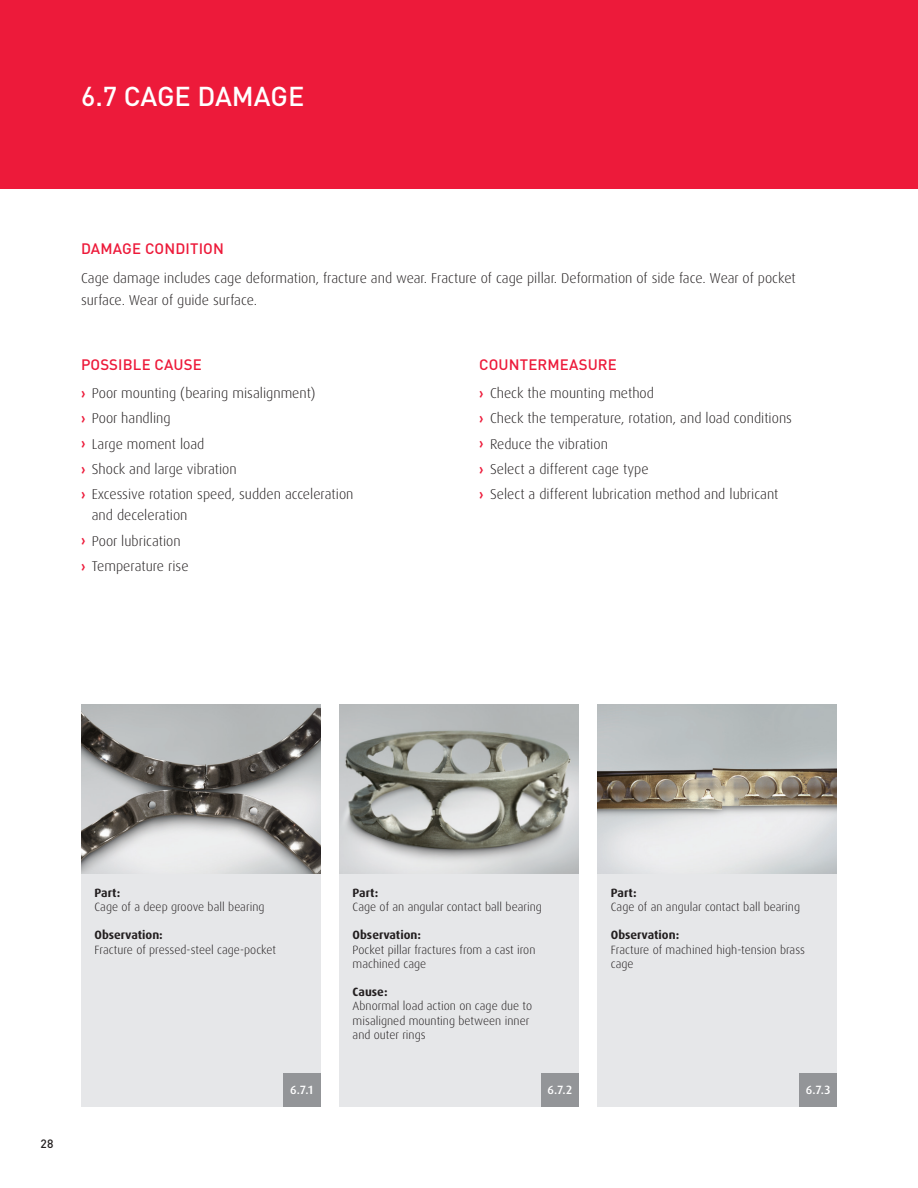
<style>
.page{position:relative;width:918px;height:1188px;background:#fff}
.page>*{position:absolute;margin:0;border:0;box-sizing:border-box;transform-origin:0 0}
.HEADING_WHITE{font:500 27px "DIN";letter-spacing:-.005em;color:#fff}
.P__BODY_SUBHEAD_RED{font:500 15px "DIN";letter-spacing:.01em;color:#ed1a3a}
.K__bullet_list{font:300 14.25px/21px "Dax OT";color:#231f20}
.J__body{font:300 14.25px/22.5px "Dax OT";color:#231f20}
.Section_E{font:300 12px/14.4px "Dax OT";color:#231f20}
.Section_E_Bold{font:700 12px "Dax OT";color:#231f20}
.t1{font:500 12px "Dax OT";color:#fff}
.t2{font:500 12px "DIN";color:#231f20}
.s1{font-weight:700;color:#ed1a3a}
</style>
<div class="page">
<div style="left:0;top:0;width:918px;height:189px;background:#ed1a3a"></div>
<div style="left:597px;top:873px;width:240px;height:234px;background:#e6e7e9"></div>
<img style="left:597px;top:705px;width:240px;height:168px">
<div style="left:339px;top:873px;width:240px;height:234px;background:#e6e7e9"></div>
<img style="left:339px;top:705px;width:240px;height:168px">
<div style="left:81px;top:873px;width:240px;height:234px;background:#e6e7e9"></div>
<img style="left:81px;top:705px;width:240px;height:168px">
<div style="left:283px;top:1073px;width:38px;height:34px;background:#939598"></div>
<div style="left:541px;top:1073px;width:38px;height:34px;background:#939598"></div>
<div style="left:799px;top:1073px;width:38px;height:34px;background:#939598"></div>
<p class="HEADING_WHITE" style="left:81px;top:79px;width:225px">6.7 CAGE DAMAGE</p>
<p class="P__BODY_SUBHEAD_RED" style="left:81px;top:239px;width:144px">DAMAGE CONDITION</p>
<p class="J__body" style="left:81px;top:267px;width:716px">Cage damage includes cage deformation, fracture and wear. Fracture of cage pillar. Deformation of side face. Wear of pocket surface. Wear of guide surface.</p>
<p class="P__BODY_SUBHEAD_RED" style="left:81px;top:355px;width:122px">POSSIBLE CAUSE</p>
<p class="K__bullet_list" style="left:81px;top:383px;width:236px"><span class="s1">›</span> Poor mounting (bearing misalignment)</p>
<p class="K__bullet_list" style="left:81px;top:408px;width:91px"><span class="s1">›</span> Poor handling</p>
<p class="K__bullet_list" style="left:81px;top:433px;width:125px"><span class="s1">›</span> Large moment load</p>
<p class="K__bullet_list" style="left:81px;top:459px;width:157px"><span class="s1">›</span> Shock and large vibration</p>
<p class="K__bullet_list" style="left:92px;top:484px;width:263px;text-indent:-11px"><span class="s1">›</span> Excessive rotation speed, sudden acceleration and deceleration</p>
<p class="K__bullet_list" style="left:81px;top:530px;width:101px"><span class="s1">›</span> Poor lubrication</p>
<p class="K__bullet_list" style="left:81px;top:556px;width:109px"><span class="s1">›</span> Temperature rise</p>
<p class="P__BODY_SUBHEAD_RED" style="left:479px;top:355px;width:139px">COUNTERMEASURE</p>
<p class="K__bullet_list" style="left:479px;top:383px;width:176px"><span class="s1">›</span> Check the mounting method</p>
<p class="K__bullet_list" style="left:479px;top:408px;width:314px"><span class="s1">›</span> Check the temperature, rotation, and load conditions</p>
<p class="K__bullet_list" style="left:479px;top:433px;width:130px"><span class="s1">›</span> Reduce the vibration</p>
<p class="K__bullet_list" style="left:479px;top:459px;width:171px"><span class="s1">›</span> Select a different cage type</p>
<p class="K__bullet_list" style="left:479px;top:484px;width:301px"><span class="s1">›</span> Select a different lubrication method and lubricant</p>
<p class="t2" style="left:40px;top:1136px;width:15px">28</p>
<p class="Section_E_Bold" style="left:94px;top:885px;width:27px">Part:</p>
<p class="Section_E" style="left:94px;top:900px;width:172px">Cage of a deep groove ball bearing</p>
<p class="Section_E_Bold" style="left:94px;top:927px;width:70px">Observation:</p>
<p class="Section_E" style="left:94px;top:942px;width:183px">Fracture of pressed-steel cage-pocket</p>
<p class="Section_E_Bold" style="left:353px;top:885px;width:27px">Part:</p>
<p class="Section_E" style="left:353px;top:900px;width:191px">Cage of an angular contact ball bearing</p>
<p class="Section_E_Bold" style="left:353px;top:927px;width:70px">Observation:</p>
<p class="Section_E" style="left:353px;top:942px;width:184px">Pocket pillar fractures from a cast iron machined cage</p>
<p class="Section_E_Bold" style="left:353px;top:984px;width:36px">Cause:</p>
<p class="Section_E" style="left:353px;top:999px;width:181px">Abnormal load action on cage due to misaligned mounting between inner and outer rings</p>
<p class="Section_E_Bold" style="left:611px;top:885px;width:27px">Part:</p>
<p class="Section_E" style="left:611px;top:900px;width:191px">Cage of an angular contact ball bearing</p>
<p class="Section_E_Bold" style="left:611px;top:927px;width:70px">Observation:</p>
<p class="Section_E" style="left:611px;top:942px;width:196px">Fracture of machined high-tension brass cage</p>
<p class="t1" style="left:290px;top:1082px;width:24px">6.7.1</p>
<p class="t1" style="left:547px;top:1082px;width:26px">6.7.2</p>
<p class="t1" style="left:806px;top:1082px;width:26px">6.7.3</p>
</div>
